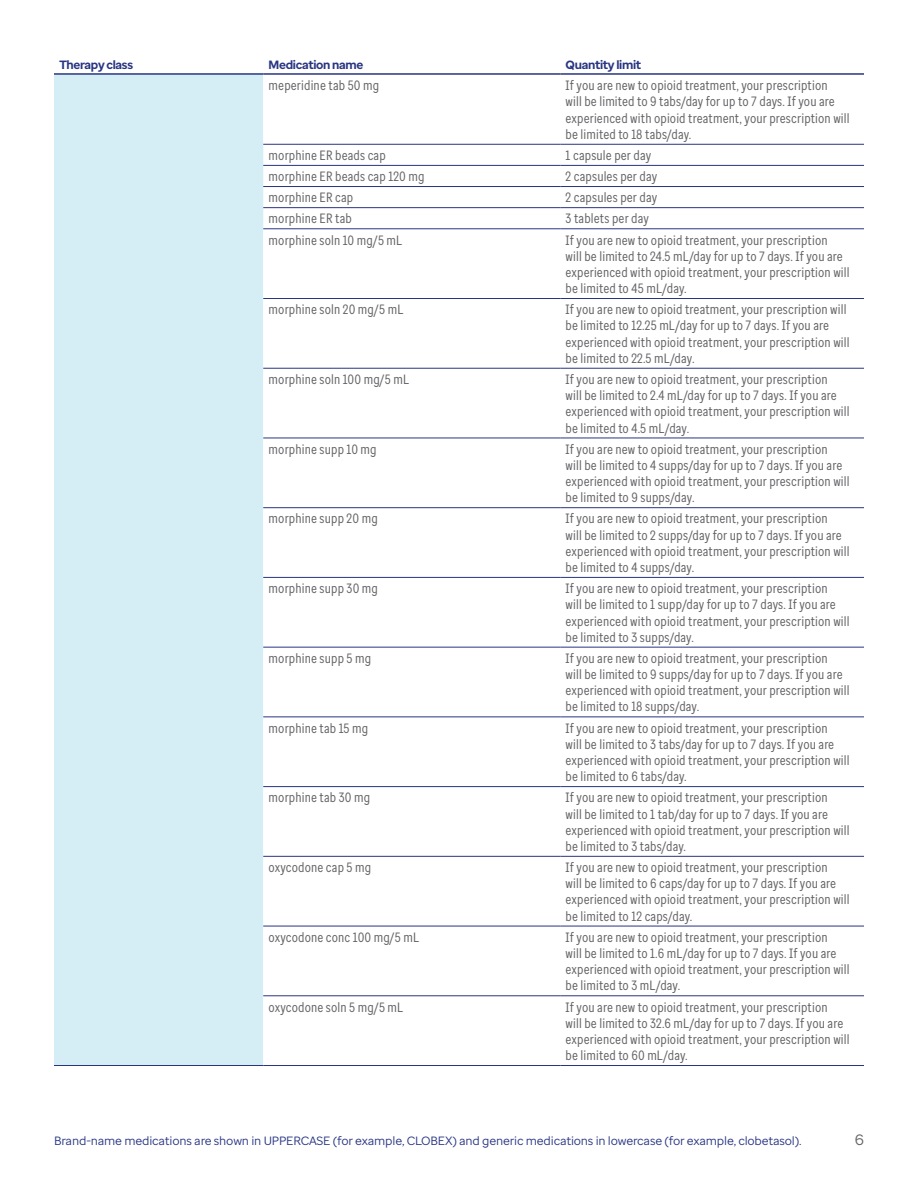
<style>
.page{position:relative;width:918px;height:1188px;background:#fff}
.page>*{position:absolute;margin:0;border:0;box-sizing:border-box;transform-origin:0 0}
.t1{font:15px "Optum Sans";color:#636366}
.drug_name-condensed{font:13.5px/16.2px "Optum Sans Cond";letter-spacing:.01em;color:#636366}
.t2{font:12px "Optum Sans";letter-spacing:-.015em;color:#283582}
.column_head{font:700 12px "Optum Sans";letter-spacing:-.025em;color:#283582}
</style>
<div class="page">
<div style="left:54px;top:75px;width:209px;height:990px;background:#d5eef5"></div>
<svg style="left:263px;top:143px;width:601px;height:853px"></svg>
<hr style="left:263px;top:144px;width:297px;height:1px;background:#283582">
<hr style="left:560px;top:144px;width:304px;height:1px;background:#283582">
<hr style="left:263px;top:165px;width:297px;height:1px;background:#283582">
<hr style="left:560px;top:165px;width:304px;height:1px;background:#283582">
<hr style="left:263px;top:186px;width:297px;height:1px;background:#283582">
<hr style="left:560px;top:186px;width:304px;height:1px;background:#283582">
<hr style="left:263px;top:207px;width:297px;height:1px;background:#283582">
<hr style="left:560px;top:207px;width:304px;height:1px;background:#283582">
<hr style="left:263px;top:229px;width:297px;height:1px;background:#283582">
<hr style="left:560px;top:229px;width:304px;height:1px;background:#283582">
<hr style="left:263px;top:298px;width:297px;height:1px;background:#283582">
<hr style="left:560px;top:298px;width:304px;height:1px;background:#283582">
<hr style="left:263px;top:368px;width:297px;height:1px;background:#283582">
<hr style="left:560px;top:368px;width:304px;height:1px;background:#283582">
<hr style="left:263px;top:438px;width:297px;height:1px;background:#283582">
<hr style="left:560px;top:438px;width:304px;height:1px;background:#283582">
<hr style="left:263px;top:507px;width:297px;height:1px;background:#283582">
<hr style="left:560px;top:507px;width:304px;height:1px;background:#283582">
<hr style="left:263px;top:577px;width:297px;height:1px;background:#283582">
<hr style="left:560px;top:577px;width:304px;height:1px;background:#283582">
<hr style="left:263px;top:647px;width:297px;height:1px;background:#283582">
<hr style="left:560px;top:647px;width:304px;height:1px;background:#283582">
<hr style="left:263px;top:717px;width:297px;height:1px;background:#283582">
<hr style="left:560px;top:717px;width:304px;height:1px;background:#283582">
<hr style="left:263px;top:786px;width:297px;height:1px;background:#283582">
<hr style="left:560px;top:786px;width:304px;height:1px;background:#283582">
<hr style="left:263px;top:856px;width:297px;height:1px;background:#283582">
<hr style="left:560px;top:856px;width:304px;height:1px;background:#283582">
<hr style="left:263px;top:926px;width:297px;height:1px;background:#283582">
<hr style="left:560px;top:926px;width:304px;height:1px;background:#283582">
<hr style="left:263px;top:996px;width:297px;height:1px;background:#283582">
<hr style="left:560px;top:996px;width:304px;height:1px;background:#283582">
<hr style="left:54px;top:1065px;width:209px;height:1px;background:#283582">
<hr style="left:263px;top:1065px;width:297px;height:1px;background:#283582">
<hr style="left:560px;top:1065px;width:304px;height:1px;background:#283582">
<hr style="left:54px;top:73px;width:209px;height:2px;background:#283582">
<hr style="left:263px;top:73px;width:297px;height:2px;background:#283582">
<hr style="left:560px;top:73px;width:304px;height:2px;background:#283582">
<p class="column_head" style="left:59px;top:57px;width:75px">Therapy class</p>
<p class="column_head" style="left:269px;top:57px;width:96px">Medication name</p>
<p class="column_head" style="left:566px;top:57px;width:77px">Quantity limit</p>
<p class="drug_name-condensed" style="left:269px;top:77px;width:112px">meperidine tab 50 mg</p>
<p class="drug_name-condensed" style="left:566px;top:77px;width:286px">If you are new to opioid treatment, your prescription<br>will be limited to 9 tabs/day for up to 7 days. If you are experienced with opioid treatment, your prescription will be limited to 18 tabs/day.</p>
<p class="drug_name-condensed" style="left:269px;top:147px;width:119px">morphine ER beads cap</p>
<p class="drug_name-condensed" style="left:566px;top:147px;width:87px">1 capsule per day</p>
<p class="drug_name-condensed" style="left:269px;top:168px;width:157px">morphine ER beads cap 120 mg</p>
<p class="drug_name-condensed" style="left:566px;top:168px;width:93px">2 capsules per day</p>
<p class="drug_name-condensed" style="left:269px;top:189px;width:86px">morphine ER cap</p>
<p class="drug_name-condensed" style="left:566px;top:189px;width:93px">2 capsules per day</p>
<p class="drug_name-condensed" style="left:269px;top:210px;width:85px">morphine ER tab</p>
<p class="drug_name-condensed" style="left:566px;top:210px;width:85px">3 tablets per day</p>
<p class="drug_name-condensed" style="left:269px;top:232px;width:135px">morphine soln 10 mg/5 mL</p>
<p class="drug_name-condensed" style="left:566px;top:232px;width:286px">If you are new to opioid treatment, your prescription<br>will be limited to 24.5 mL/day for up to 7 days. If you are experienced with opioid treatment, your prescription will be limited to 45 mL/day.</p>
<p class="drug_name-condensed" style="left:269px;top:301px;width:136px">morphine soln 20 mg/5 mL</p>
<p class="drug_name-condensed" style="left:566px;top:301px;width:286px">If you are new to opioid treatment, your prescription will be limited to 12.25 mL/day for up to 7 days. If you are experienced with opioid treatment, your prescription will be limited to 22.5 mL/day.</p>
<p class="drug_name-condensed" style="left:269px;top:371px;width:142px">morphine soln 100 mg/5 mL</p>
<p class="drug_name-condensed" style="left:566px;top:371px;width:286px">If you are new to opioid treatment, your prescription<br>will be limited to 2.4 mL/day for up to 7 days. If you are experienced with opioid treatment, your prescription will be limited to 4.5 mL/day.</p>
<p class="drug_name-condensed" style="left:269px;top:441px;width:110px">morphine supp 10 mg</p>
<p class="drug_name-condensed" style="left:566px;top:441px;width:286px">If you are new to opioid treatment, your prescription<br>will be limited to 4 supps/day for up to 7 days. If you are experienced with opioid treatment, your prescription will be limited to 9 supps/day.</p>
<p class="drug_name-condensed" style="left:269px;top:511px;width:111px">morphine supp 20 mg</p>
<p class="drug_name-condensed" style="left:566px;top:511px;width:286px">If you are new to opioid treatment, your prescription<br>will be limited to 2 supps/day for up to 7 days. If you are experienced with opioid treatment, your prescription will be limited to 4 supps/day.</p>
<p class="drug_name-condensed" style="left:269px;top:580px;width:111px">morphine supp 30 mg</p>
<p class="drug_name-condensed" style="left:566px;top:580px;width:286px">If you are new to opioid treatment, your prescription<br>will be limited to 1 supp/day for up to 7 days. If you are experienced with opioid treatment, your prescription will be limited to 3 supps/day.</p>
<p class="drug_name-condensed" style="left:269px;top:650px;width:104px">morphine supp 5 mg</p>
<p class="drug_name-condensed" style="left:566px;top:650px;width:286px">If you are new to opioid treatment, your prescription<br>will be limited to 9 supps/day for up to 7 days. If you are experienced with opioid treatment, your prescription will be limited to 18 supps/day.</p>
<p class="drug_name-condensed" style="left:269px;top:720px;width:101px">morphine tab 15 mg</p>
<p class="drug_name-condensed" style="left:566px;top:720px;width:286px">If you are new to opioid treatment, your prescription<br>will be limited to 3 tabs/day for up to 7 days. If you are experienced with opioid treatment, your prescription will be limited to 6 tabs/day.</p>
<p class="drug_name-condensed" style="left:269px;top:789px;width:103px">morphine tab 30 mg</p>
<p class="drug_name-condensed" style="left:566px;top:789px;width:286px">If you are new to opioid treatment, your prescription<br>will be limited to 1 tab/day for up to 7 days. If you are experienced with opioid treatment, your prescription will be limited to 3 tabs/day.</p>
<p class="drug_name-condensed" style="left:269px;top:859px;width:104px">oxycodone cap 5 mg</p>
<p class="drug_name-condensed" style="left:566px;top:859px;width:286px">If you are new to opioid treatment, your prescription<br>will be limited to 6 caps/day for up to 7 days. If you are experienced with opioid treatment, your prescription will be limited to 12 caps/day.</p>
<p class="drug_name-condensed" style="left:269px;top:929px;width:152px">oxycodone conc 100 mg/5 mL</p>
<p class="drug_name-condensed" style="left:566px;top:929px;width:286px">If you are new to opioid treatment, your prescription<br>will be limited to 1.6 mL/day for up to 7 days. If you are experienced with opioid treatment, your prescription will be limited to 3 mL/day.</p>
<p class="drug_name-condensed" style="left:269px;top:999px;width:136px">oxycodone soln 5 mg/5 mL</p>
<p class="drug_name-condensed" style="left:566px;top:999px;width:286px">If you are new to opioid treatment, your prescription<br>will be limited to 32.6 mL/day for up to 7 days. If you are experienced with opioid treatment, your prescription will be limited to 60 mL/day.</p>
<p class="t2" style="left:54px;top:1133px;width:749px">Brand-name medications are shown in UPPERCASE (for example, CLOBEX) and generic medications in lowercase (for example, clobetasol).</p>
<p class="t1" style="left:855px;top:1130px;width:11px">6</p>
</div>
